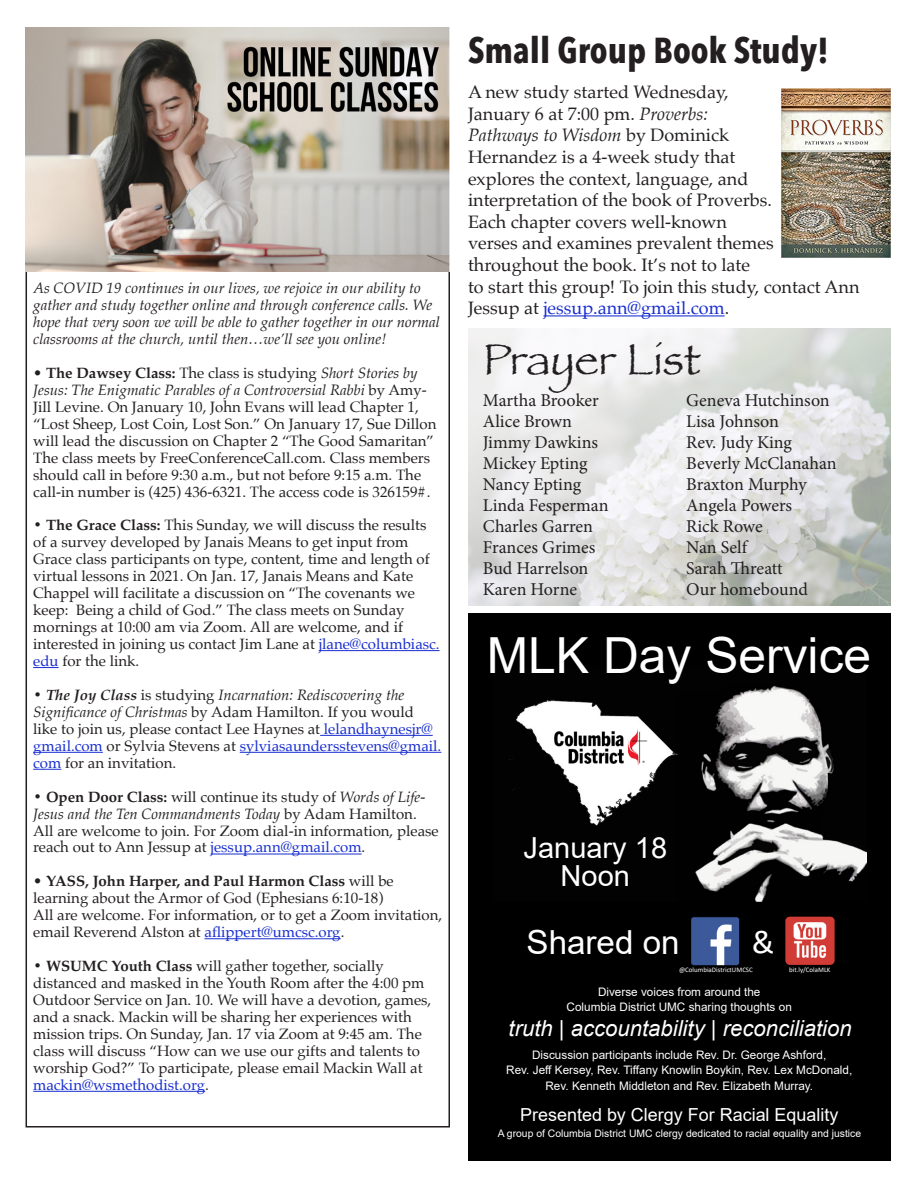
<style>
.page{position:relative;width:918px;height:1188px;background:#fff}
.page>*{position:absolute;margin:0;border:0;box-sizing:border-box;transform-origin:0 0}
.t1{font:49.8px "Arial";color:#fff}
.t2{font:45px "Papyrus";color:#231f20}
.t3{font:700 36px "Avenir Next Condensed";color:#231f20}
.t4{font:33.15px "Arial";color:#fff}
.t5{font:33.15px "Calibri";color:#fff}
.t6{font:29.1px/28.3px "Arial";color:#fff;text-align:center}
.t7{font:italic 22.05px "Arial";color:#fff}
.t8{font:18px/21.6px "Palatino";color:#231f20}
.t9{font:18px "Minion Pro";letter-spacing:-.005em;color:#231f20}
.t10{font:18px "Arial";color:#fff}
.t11{font:15px/17px "Palatino";color:#231f20}
.t12{font:italic 15px/17px "Palatino";color:#231f20}
.t13{font:11.7px/15.1px "Arial";color:#fff;text-align:center}
.t14{font:10.35px "Arial";color:#fff}
.t15{font:6.9px "Calibri";color:#fff}
.s1{font-weight:700}
.s2{font-style:italic}
.s3{color:#182ed0}
.s4{font-weight:700;font-style:italic}
</style>
<div class="page">
<hr style="left:319px;top:650px;width:121px;height:1px;background:#182ed0">
<svg style="left:33px;top:667px;width:26px;height:1px"></svg>
<hr style="left:320px;top:735px;width:113px;height:1px;background:#182ed0">
<hr style="left:33px;top:752px;width:70px;height:1px;background:#182ed0">
<hr style="left:240px;top:752px;width:201px;height:1px;background:#182ed0">
<svg style="left:33px;top:769px;width:28px;height:1px"></svg>
<hr style="left:211px;top:854px;width:151px;height:1px;background:#182ed0">
<hr style="left:205px;top:938px;width:136px;height:1px;background:#182ed0">
<hr style="left:33px;top:1091px;width:172px;height:1px;background:#182ed0">
<img style="left:26px;top:27px;width:424px;height:244px">
<hr style="left:543px;top:315px;width:182px;height:1px;background:#182ed0">
<img style="left:781px;top:89px;width:110px;height:168px">
<div style="left:468px;top:614px;width:423px;height:547px;background:#000"></div>
<img style="left:695px;top:685px;width:171px;height:216px">
<img style="left:691px;top:917px;width:48px;height:48px">
<img style="left:785px;top:916px;width:50px;height:49px">
<img style="left:509px;top:699px;width:169px;height:127px">
<img style="left:468px;top:328px;width:423px;height:278px">
<p class="t12" style="left:33px;top:279px;width:408px">As COVID 19 continues in our lives, we rejoice in our ability to gather and study together online and through conference calls. We hope that very soon we will be able to gather together in our normal classrooms at the church, until then…we’ll see you online!</p>
<p class="t11" style="left:33px;top:364px;width:405px">• <span class="s1">The Dawsey Class:</span> The class is studying <span class="s2">Short Stories by Jesus: The Enigmatic Parables of a Controversial Rabbi</span> by Amy-Jill Levine. On January 10, John Evans will lead Chapter 1, “Lost Sheep, Lost Coin, Lost Son.” On January 17, Sue Dillon will lead the discussion on Chapter 2 “The Good Samaritan” The class meets by FreeConferenceCall.com. Class members should call in before 9:30 a.m., but not before 9:15 a.m. The call-in number is (425) 436-6321. The access code is 326159#.</p>
<p class="t11" style="left:33px;top:517px;width:408px"><span class="s1">• The Grace Class:</span> This Sunday, we will discuss the results of a survey developed by Janais Means to get input from Grace class participants on type, content, time and length of virtual lessons in 2021. On Jan. 17, Janais Means and Kate Chappel will facilitate a discussion on “The covenants we keep: Being a child of God.” The class meets on Sunday mornings at 10:00 am via Zoom. All are welcome, and if interested in joining us contact Jim Lane at <span class="s3">jlane@columbiasc. edu</span> for the link.</p>
<p class="t11" style="left:33px;top:686px;width:410px"><span class="s4">• The Joy Class</span> is studying <span class="s2">Incarnation: Rediscovering the Significance of Christmas</span> by Adam Hamilton. If you would like to join us, please contact Lee Haynes at <span class="s3">lelandhaynesjr@ gmail.com</span> or Sylvia Stevens at <span class="s3">sylviasaundersstevens@gmail. com</span> for an invitation.</p>
<p class="t11" style="left:33px;top:788px;width:407px"><span class="s1">• Open Door Class:</span> will continue its study of <span class="s2">Words of Life-Jesus and the Ten Commandments Today</span> by Adam Hamilton.<br>All are welcome to join. For Zoom dial-in information, please reach out to Ann Jessup at <span class="s3">jessup.ann@gmail.com</span>.</p>
<p class="t11" style="left:33px;top:873px;width:362px">• <span class="s1">YASS, John Harper, and Paul Harmon Class</span> will be learning about the Armor of God (Ephesians 6:10-18)</p>
<p class="t11" style="left:33px;top:907px;width:411px">All are welcome. For information, or to get a Zoom invitation, email Reverend Alston at <span class="s3">aflippert@umcsc.org</span>.</p>
<p class="t11" style="left:33px;top:957px;width:400px"><span class="s1">• WSUMC Youth Class</span> will gather together, socially distanced and masked in the Youth Room after the 4:00 pm Outdoor Service on Jan. 10. We will have a devotion, games, and a snack. Mackin will be sharing her experiences with mission trips. On Sunday, Jan. 17 via Zoom at 9:45 am. The class will discuss “How can we use our gifts and talents to worship God?” To participate, please email Mackin Wall at <span class="s3">mackin@wsmethodist.org</span>.</p>
<p class="t3" style="left:468px;top:28px;width:362px">Small Group Book Study!</p>
<p class="t8" style="left:468px;top:81px;width:393px">A new study started Wednesday,<br>January 6 at 7:00 pm. <span class="s2">Proverbs:<br>Pathways to Wisdom</span> by Dominick<br>Hernandez is a 4-week study that<br>explores the context, language, and interpretation of the book of Proverbs.<br>Each chapter covers well-known<br>verses and examines prevalent themes throughout the book. It’s not to late<br>to start this group! To join this study, contact Ann Jessup at <span class="s3">jessup.ann@gmail.com</span>.</p>
<p class="t2" style="left:483px;top:332px;width:219px">Prayer List</p>
<p class="t9" style="left:483px;top:388px;width:117px">Martha Brooker</p>
<p class="t9" style="left:483px;top:409px;width:91px">Alice Brown</p>
<p class="t9" style="left:483px;top:430px;width:117px">Jimmy Dawkins</p>
<p class="t9" style="left:483px;top:451px;width:106px">Mickey Epting</p>
<p class="t9" style="left:483px;top:472px;width:100px">Nancy Epting</p>
<p class="t9" style="left:483px;top:493px;width:127px">Linda Fesperman</p>
<p class="t9" style="left:483px;top:514px;width:112px">Charles Garren</p>
<p class="t9" style="left:483px;top:535px;width:114px">Frances Grimes</p>
<p class="t9" style="left:483px;top:556px;width:107px">Bud Harrelson</p>
<p class="t9" style="left:483px;top:577px;width:96px">Karen Horne</p>
<p class="t9" style="left:686px;top:388px;width:145px">Geneva Hutchinson</p>
<p class="t9" style="left:686px;top:409px;width:94px">Lisa Johnson</p>
<p class="t9" style="left:686px;top:430px;width:107px">Rev. Judy King</p>
<p class="t9" style="left:686px;top:451px;width:152px">Beverly McClanahan</p>
<p class="t9" style="left:686px;top:472px;width:122px">Braxton Murphy</p>
<p class="t9" style="left:686px;top:493px;width:108px">Angela Powers</p>
<p class="t9" style="left:686px;top:514px;width:78px">Rick Rowe</p>
<p class="t9" style="left:686px;top:535px;width:62px">Nan Self</p>
<p class="t9" style="left:686px;top:556px;width:98px">Sarah Threatt</p>
<p class="t9" style="left:686px;top:577px;width:123px">Our homebound</p>
<p class="t1" style="left:487px;top:621px;width:386px">MLK Day Service</p>
<p class="t6" style="left:524px;top:833px;width:145px">January 18<br>Noon</p>
<p class="t4" style="left:527px;top:920px;width:155px">Shared on</p>
<p class="t5" style="left:752px;top:919px;width:24px">&amp;</p>
<p class="t15" style="left:679px;top:965px;width:75px">@ColumbiaDistrictUMCSC</p>
<p class="t15" style="left:789px;top:965px;width:43px">bit.ly/ColaMLK</p>
<p class="t13" style="left:567px;top:984px;width:227px">Diverse voices from around the<br>Columbia District UMC sharing thoughts on</p>
<p class="t7" style="left:509px;top:1014px;width:345px">truth | accountability | reconciliation</p>
<p class="t13" style="left:506px;top:1047px;width:348px">Discussion participants include Rev. Dr. George Ashford,<br>Rev. Jeff Kersey, Rev. Tiffany Knowlin Boykin, Rev. Lex McDonald,<br>Rev. Kenneth Middleton and Rev. Elizabeth Murray.</p>
<p class="t10" style="left:520px;top:1103px;width:320px">Presented by Clergy For Racial Equality</p>
<p class="t14" style="left:498px;top:1126px;width:365px">A group of Columbia District UMC clergy dedicated to racial equality and justice</p>
</div>
